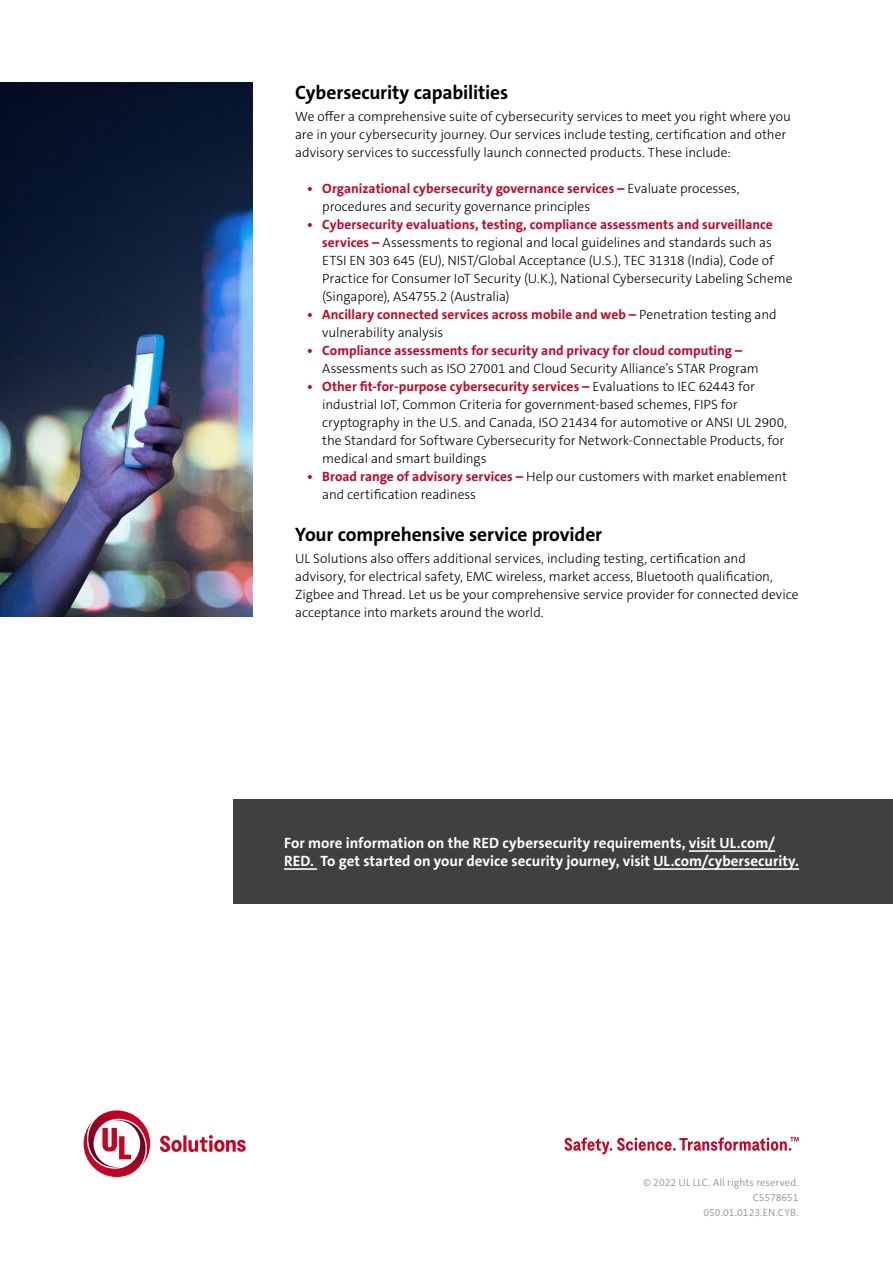
<style>
.page{position:relative;width:893px;height:1263px;background:#fff}
.page>*{position:absolute;margin:0;border:0;box-sizing:border-box;transform-origin:0 0}
.t1{font:700 19.5px "The Sans C5";letter-spacing:-.005em;color:#000}
.t2{font:700 15px/18px "The Sans C5";color:#fff}
.t3{font:300 13.5px/18px "The Sans C5";color:#000}
.t4{font:700 13.5px/18px "The Sans C5";letter-spacing:.005em;color:#ca0123}
.t5{font:300 10.5px/15px "The Sans C5";letter-spacing:.005em;color:#939598;text-align:right}
.s1{font-weight:700;color:#ca0123}
.s2{font-weight:300;color:#000}
</style>
<div class="page">
<div style="left:234px;top:799px;width:659px;height:105px;background:#404042"></div>
<img style="left:0;top:83px;width:252px;height:534px">
<svg style="left:84px;top:1110px;width:162px;height:67px"></svg>
<svg style="left:565px;top:1137px;width:234px;height:17px"></svg>
<hr style="left:689px;top:850px;width:86px;height:2px;background:#fff">
<hr style="left:284px;top:868px;width:33px;height:2px;background:#fff">
<hr style="left:653px;top:868px;width:146px;height:2px;background:#fff">
<h1 class="t1" style="left:295px;top:79px;width:215px">Cybersecurity capabilities</h1>
<p class="t3" style="left:295px;top:107px;width:497px">We offer a comprehensive suite of cybersecurity services to meet you right where you are in your cybersecurity journey. Our services include testing, certification and other advisory services to successfully launch connected products. These include:</p>
<p class="t3" style="left:322px;top:179px;width:419px;text-indent:-15px"><span class="s1">• Organizational cybersecurity governance services –</span> Evaluate processes, procedures and security governance principles</p>
<p class="t3" style="left:322px;top:215px;width:472px;text-indent:-15px"><span class="s1">• Cybersecurity evaluations, testing, compliance assessments and surveillance services –</span> Assessments to regional and local guidelines and standards such as ETSI EN 303 645 (EU), NIST/Global Acceptance (U.S.), TEC 31318 (India), Code of Practice for Consumer IoT Security (U.K.), National Cybersecurity Labeling Scheme (Singapore), AS4755.2 (Australia)</p>
<p class="t4" style="left:322px;top:305px;width:456px;text-indent:-15px">• Ancillary connected services across mobile and web – <span class="s2">Penetration testing and vulnerability analysis</span></p>
<p class="t4" style="left:307px;top:341px;width:437px">• Compliance assessments for security and privacy for cloud computing –</p>
<p class="t3" style="left:322px;top:359px;width:438px">Assessments such as ISO 27001 and Cloud Security Alliance’s STAR Program</p>
<p class="t3" style="left:322px;top:377px;width:466px;text-indent:-15px"><span class="s1">• Other fit-for-purpose cybersecurity services –</span> Evaluations to IEC 62443 for industrial IoT, Common Criteria for government-based schemes, FIPS for cryptography in the U.S. and Canada, ISO 21434 for automotive or ANSI UL 2900, the Standard for Software Cybersecurity for Network-Connectable Products, for medical and smart buildings</p>
<p class="t3" style="left:322px;top:467px;width:466px;text-indent:-15px"><span class="s1">• Broad range of advisory services –</span> Help our customers with market enablement and certification readiness</p>
<h1 class="t1" style="left:295px;top:522px;width:308px">Your comprehensive service provider</h1>
<p class="t3" style="left:295px;top:550px;width:505px">UL Solutions also offers additional services, including testing, certification and advisory, for electrical safety, EMC wireless, market access, Bluetooth qualification, Zigbee and Thread. Let us be your comprehensive service provider for connected device acceptance into markets around the world.</p>
<p class="t2" style="left:284px;top:834px;width:516px">For more information on the RED cybersecurity requirements, visit UL.com/<br>RED. To get started on your device security journey, visit UL.com/cybersecurity.</p>
<p class="t5" style="left:643px;top:1175px;width:157px">© 2022 UL LLC. All rights reserved.<br>CS578651<br>050.01.0123.EN.CYB.</p>
</div>
